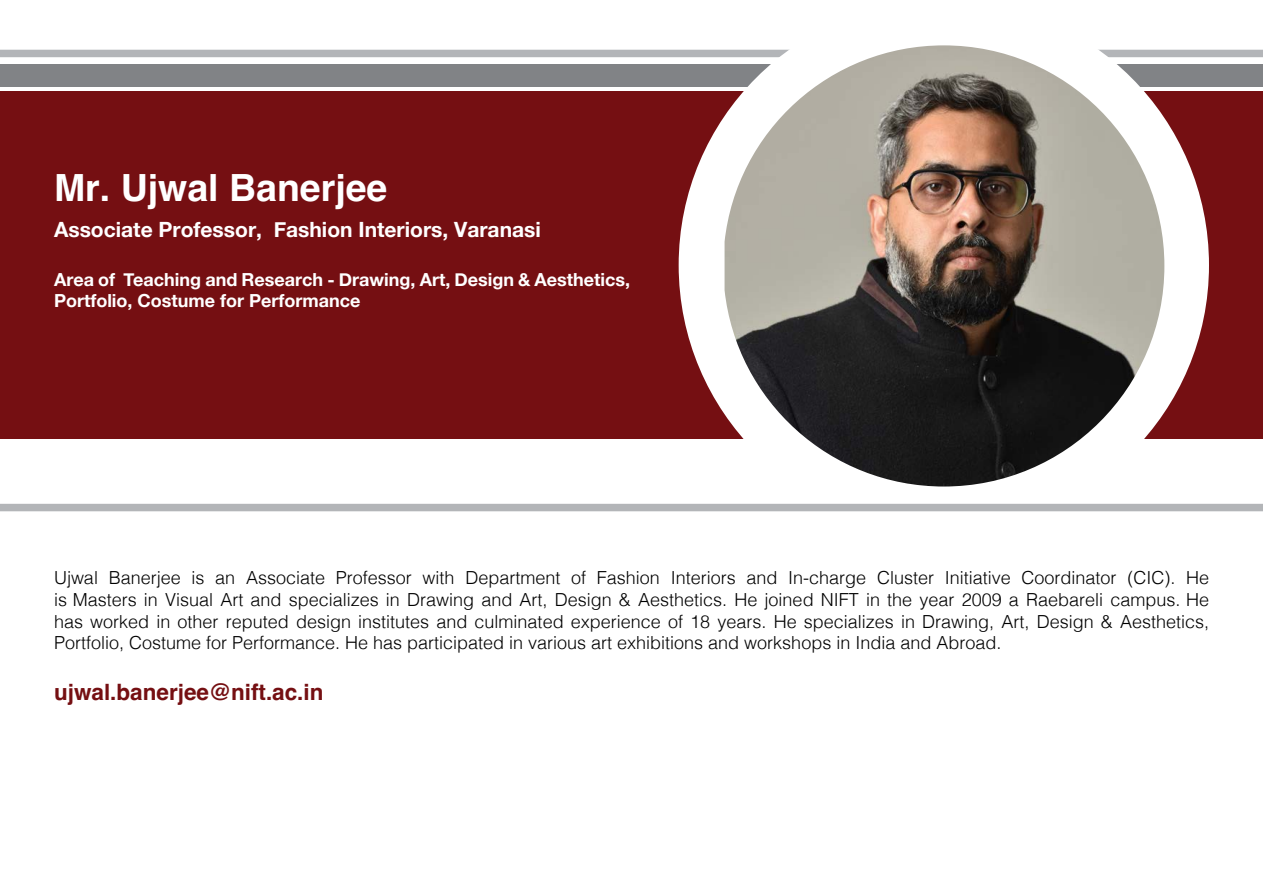
<style>
.page{position:relative;width:1263px;height:893px;background:#fff}
.page>*{position:absolute;margin:0;border:0;box-sizing:border-box;transform-origin:0 0}
.t1{font:700 37.5px "Helvetica";color:#fff}
.t2{font:700 22.5px "Helvetica";color:#750f12}
.t3{font:700 21px "Helvetica Neue";color:#fff}
.t4{font:300 18px/21.6px "Helvetica";color:#000;text-align:justify}
.t5{font:700 18px/21.1px "Helvetica Neue";color:#fff}
</style>
<div class="page">
<div style="left:0;top:50px;width:1263px;height:7px;background:#b3b5b8"></div>
<div style="left:0;top:91px;width:1263px;height:348px;background:#750f12"></div>
<div style="left:0;top:64px;width:1263px;height:22px;background:#818386"></div>
<div style="left:679px;top:0;width:530px;height:530px;background:#fff;border-radius:50%"></div>
<img style="left:724px;top:45px;width:440px;height:441px">
<div style="left:0;top:504px;width:1263px;height:7px;background:#b3b5b8"></div>
<p class="t1" style="left:54px;top:165px;width:335px">Mr. Ujwal Banerjee</p>
<p class="t3" style="left:54px;top:213px;width:488px">Associate Professor, Fashion Interiors, Varanasi</p>
<p class="t5" style="left:54px;top:269px;width:578px">Area of Teaching and Research - Drawing, Art, Design &amp; Aesthetics,<br>Portfolio, Costume for Performance</p>
<p class="t4" style="left:54px;top:566px;width:1156px">Ujwal Banerjee is an Associate Professor with Department of Fashion Interiors and In-charge Cluster Initiative Coordinator (CIC). He is Masters in Visual Art and specializes in Drawing and Art, Design &amp; Aesthetics. He joined NIFT in the year 2009 a Raebareli campus. He has worked in other reputed design institutes and culminated experience of 18 years. He specializes in Drawing, Art, Design &amp; Aesthetics, Portfolio, Costume for Performance. He has participated in various art exhibitions and workshops in India and Abroad.</p>
<p class="t2" style="left:54px;top:679px;width:271px">ujwal.banerjee@nift.ac.in</p>
</div>
